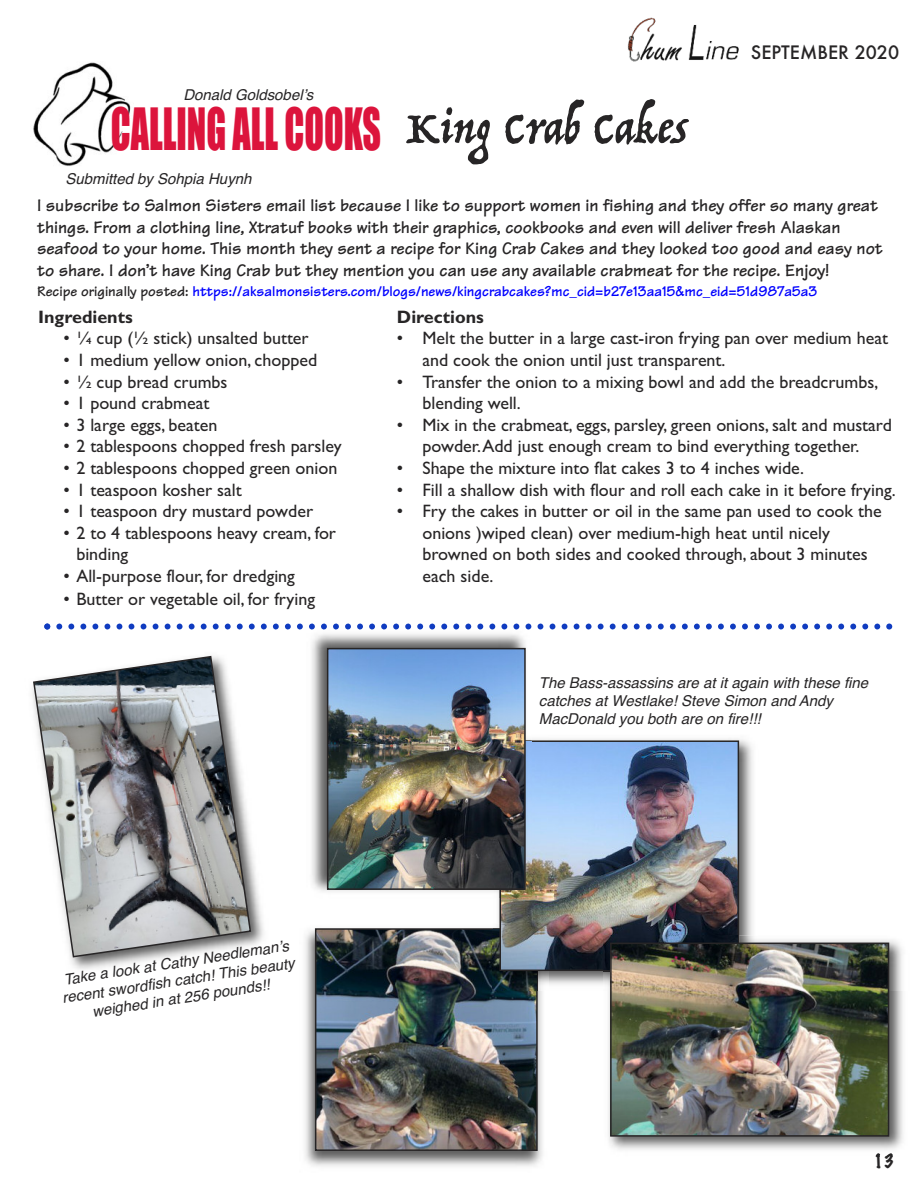
<style>
.page{position:relative;width:918px;height:1188px;background:#fff}
.page>*{position:absolute;margin:0;border:0;box-sizing:border-box;transform-origin:0 0}
.t1{font:53.85px "Impact";color:#dc143c;scale:.67 1}
.t2{font:48.45px "Trattatello";color:#272526;scale:1.08 1}
.t3{font:18px/21.6px "Gill Sans";color:#272526}
.t4{font:700 18px/21.6px "Tekton";color:#272526}
.t5{font:700 18px "Gill Sans";color:#272526}
.t6{font:500 18px "Futura";color:#272526}
.t7{font:100 18px "Marker Felt";color:#272526}
.t8{font:italic 15px/18px "Helvetica";color:#272526;text-align:center}
.t9{font:700 15px "Tekton";color:#00f}
.s1{color:#272526}
</style>
<div class="page">
<img style="left:627px;top:17px;width:112px;height:45px">
<img style="left:33px;top:62px;width:98px;height:104px">
<img style="left:70px;top:854px;width:194px;height:116px">
<svg style="left:32px;top:655px;width:220px;height:303px"></svg>
<img style="left:305px;top:928px;width:238px;height:239px">
<img style="left:318px;top:931px;width:217px;height:217px">
<div style="left:315px;top:928px;width:223px;height:223px;border:2px solid #272526"></div>
<img style="left:493px;top:738px;width:260px;height:252px">
<img style="left:503px;top:743px;width:233px;height:225px">
<div style="left:500px;top:740px;width:239px;height:231px;border:2px solid #272526"></div>
<img style="left:603px;top:936px;width:300px;height:220px">
<img style="left:876px;top:1153px;width:17px;height:3px">
<img style="left:613px;top:946px;width:273px;height:188px">
<div style="left:610px;top:943px;width:279px;height:194px;border:2px solid #272526"></div>
<img style="left:311px;top:634px;width:220px;height:264px">
<img style="left:500px;top:740px;width:31px;height:158px">
<img style="left:330px;top:651px;width:193px;height:236px">
<div style="left:327px;top:648px;width:199px;height:242px;border:2px solid #272526"></div>
<svg style="left:44px;top:624px;width:848px;height:6px"></svg>
<p class="t8" style="left:183px;top:85px;width:131px">Donald Goldsobel’s</p>
<h1 class="t1" style="left:111px;top:99px;width:405px">CALLING ALL COOKS</h1>
<h2 class="t2" style="left:406px;top:97px;width:261px">King Crab Cakes</h2>
<p class="t6" style="left:751px;top:42px;width:150px">SEPTEMBER 2020</p>
<p class="t8" style="left:66px;top:170px;width:187px">Submitted by Sohpia Huynh</p>
<p class="t4" style="left:37px;top:197px;width:847px">I subscribe to Salmon Sisters email list because I like to support women in fishing and they offer so many great things. From a clothing line, Xtratuf books with their graphics, cookbooks and even will deliver fresh Alaskan seafood to your home. This month they sent a recipe for King Crab Cakes and they looked too good and easy not to share. I don’t have King Crab but they mention you can use any available crabmeat for the recipe. Enjoy!</p>
<p class="t9" style="left:37px;top:286px;width:782px"><span class="s1">Recipe originally posted:</span> https://aksalmonsisters.com/blogs/news/kingcrabcakes?mc_cid=b27e13aa15&amp;mc_eid=51d987a5a3</p>
<p class="t5" style="left:38px;top:306px;width:96px">Ingredients</p>
<p class="t3" style="left:64px;top:327px;width:247px">• ¼ cup (½ stick) unsalted butter</p>
<p class="t3" style="left:64px;top:349px;width:255px">• 1 medium yellow onion, chopped</p>
<p class="t3" style="left:64px;top:371px;width:165px">• ½ cup bread crumbs</p>
<p class="t3" style="left:64px;top:392px;width:147px">• 1 pound crabmeat</p>
<p class="t3" style="left:64px;top:414px;width:155px">• 3 large eggs, beaten</p>
<p class="t3" style="left:64px;top:435px;width:280px">• 2 tablespoons chopped fresh parsley</p>
<p class="t3" style="left:64px;top:457px;width:275px">• 2 tablespoons chopped green onion</p>
<p class="t3" style="left:64px;top:479px;width:180px">• 1 teaspoon kosher salt</p>
<p class="t3" style="left:64px;top:500px;width:251px">• 1 teaspoon dry mustard powder</p>
<p class="t3" style="left:76px;top:522px;width:261px;text-indent:-13px">• 2 to 4 tablespoons heavy cream, for binding</p>
<p class="t3" style="left:64px;top:565px;width:233px">• All-purpose flour, for dredging</p>
<p class="t3" style="left:64px;top:588px;width:253px">• Butter or vegetable oil, for frying</p>
<p class="t5" style="left:397px;top:306px;width:89px">Directions</p>
<p class="t3" style="left:422px;top:327px;width:467px;text-indent:-26px">• Melt the butter in a large cast-iron frying pan over medium heat and cook the onion until just transparent.</p>
<p class="t3" style="left:422px;top:371px;width:457px;text-indent:-26px">• Transfer the onion to a mixing bowl and add the breadcrumbs, blending well.</p>
<p class="t3" style="left:397px;top:414px;width:497px;text-align:center">• Mix in the crabmeat, eggs, parsley, green onions, salt and mustard powder.Add just enough cream to bind everything together.</p>
<p class="t3" style="left:397px;top:457px;width:409px">• Shape the mixture into flat cakes 3 to 4 inches wide.</p>
<p class="t3" style="left:397px;top:479px;width:500px">• Fill a shallow dish with flour and roll each cake in it before frying.</p>
<p class="t3" style="left:422px;top:500px;width:461px;text-indent:-26px">• Fry the cakes in butter or oil in the same pan used to cook the onions )wiped clean) over medium-high heat until nicely browned on both sides and cooked through, about 3 minutes each side.</p>
<p class="t8" style="left:58px;top:972px;width:236px;rotate:-9deg">Take a look at Cathy Needleman’s recent swordfish catch! This beauty weighed in at 256 pounds!!</p>
<p class="t8" style="left:539px;top:674px;width:331px;text-align:left">The Bass-assassins are at it again with these fine catches at Westlake! Steve Simon and Andy<br>MacDonald you both are on fire!!!</p>
<p class="t7" style="left:874px;top:1147px;width:22px">13</p>
</div>
